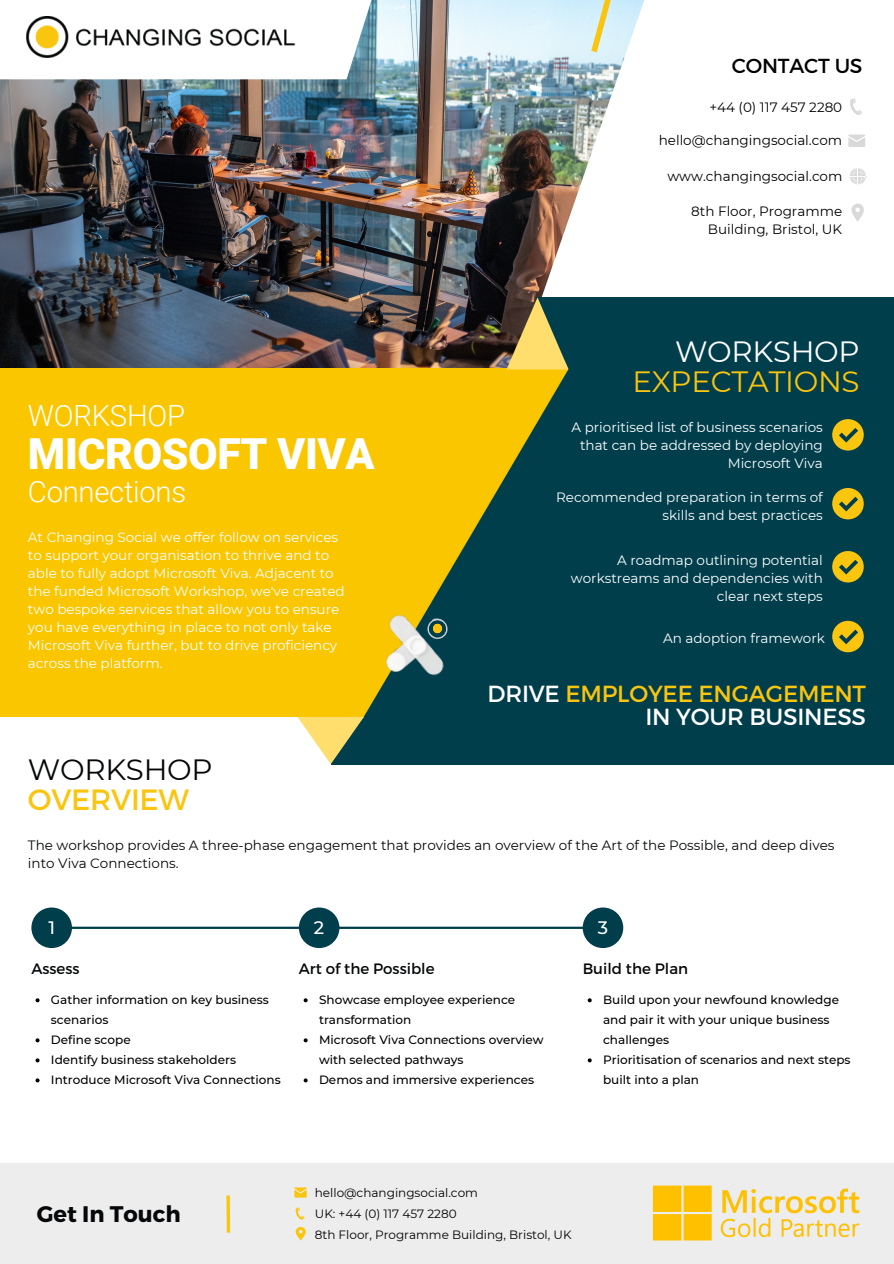
<style>
.page{position:relative;width:894px;height:1264px;background:#fff}
.page>*{position:absolute;margin:0;border:0;box-sizing:border-box;transform-origin:0 0}
.t1{font:900 42.75px "Roboto";letter-spacing:-.01em;color:#fff}
.t2{font:29.25px/29.2px "Montserrat";letter-spacing:-.01em;color:#fac50f;text-align:right}
.t3{font:300 29.25px "Roboto";letter-spacing:-.01em;color:#fff}
.t4{font:29.25px "Montserrat";letter-spacing:-.01em;color:#050709}
.t5{font:23.25px/23.7px "Montserrat";letter-spacing:-.01em;color:#fff;text-align:right}
.t6{font:700 22.5px "Montserrat";color:#050709}
.t7{font:20.25px "Montserrat";letter-spacing:-.01em;color:#000}
.t8{font:500 18px "Montserrat";color:#fff}
.t9{font:15px "Montserrat";color:#050709}
.t10{font:13.5px/18px "Montserrat";color:#fff;text-align:right}
.t11{font:13.5px/18px "Montserrat";color:#050709}
.t12{font:13.5px/18px "Montserrat";color:#000;text-align:right}
.t13{font:500 12px/20px "Montserrat";color:#000}
.t14{font:12px "Montserrat";color:#000}
.s1{color:#fff}
.s2{color:#fac50f}
</style>
<div class="page">
<div style="left:0;top:1163px;width:893px;height:100px;background:#ededed"></div>
<svg style="left:226px;top:1195px;width:4px;height:37px"></svg>
<div style="left:0;top:297px;width:893px;height:467px;background:#003e4c"></div>
<img style="left:0;top:368px;width:567px;height:349px">
<img style="left:0;top:0;width:506px;height:368px">
<svg style="left:0;top:0;width:430px;height:79px"></svg>
<div style="left:0;top:717px;width:331px;height:120px;background:#fff"></div>
<div style="left:832px;top:419px;width:31px;height:31px;background:#fac50f;border-radius:50%"></div>
<svg style="left:839px;top:428px;width:18px;height:14px"></svg>
<div style="left:832px;top:488px;width:31px;height:31px;background:#fac50f;border-radius:50%"></div>
<svg style="left:839px;top:497px;width:18px;height:14px"></svg>
<div style="left:832px;top:551px;width:31px;height:31px;background:#fac50f;border-radius:50%"></div>
<svg style="left:839px;top:560px;width:18px;height:14px"></svg>
<div style="left:832px;top:621px;width:31px;height:31px;background:#fac50f;border-radius:50%"></div>
<svg style="left:839px;top:629px;width:18px;height:15px"></svg>
<svg style="left:297px;top:717px;width:67px;height:47px"></svg>
<img style="left:372px;top:601px;width:95px;height:93px">
<img style="left:27px;top:16px;width:280px;height:42px">
<svg style="left:295px;top:1207px;width:9px;height:12px"></svg>
<svg style="left:294px;top:1187px;width:12px;height:10px"></svg>
<svg style="left:295px;top:1227px;width:11px;height:13px"></svg>
<hr style="left:66px;top:926px;width:531px;height:2px;background:#003e4c">
<div style="left:31px;top:907px;width:41px;height:41px;background:#003e4c;border-radius:50%"></div>
<div style="left:299px;top:907px;width:40px;height:41px;background:#003e4c;border-radius:50%"></div>
<div style="left:582px;top:907px;width:41px;height:41px;background:#003e4c;border-radius:50%"></div>
<img style="left:456px;top:0;width:411px;height:326px">
<svg style="left:506px;top:297px;width:64px;height:75px"></svg>
<div style="left:570px;top:297px;width:323px;height:74px;background:#003e4c"></div>
<svg style="left:849px;top:98px;width:13px;height:17px"></svg>
<svg style="left:848px;top:134px;width:17px;height:13px"></svg>
<svg style="left:851px;top:203px;width:12px;height:18px"></svg>
<svg style="left:849px;top:168px;width:17px;height:17px"></svg>
<img style="left:652px;top:1185px;width:208px;height:56px">
<svg style="left:426px;top:618px;width:22px;height:21px"></svg>
<svg style="left:36px;top:998px;width:4px;height:4px"></svg>
<svg style="left:36px;top:1038px;width:4px;height:4px"></svg>
<svg style="left:36px;top:1058px;width:4px;height:4px"></svg>
<svg style="left:36px;top:1078px;width:4px;height:4px"></svg>
<svg style="left:303px;top:998px;width:4px;height:4px"></svg>
<svg style="left:303px;top:1038px;width:4px;height:4px"></svg>
<svg style="left:303px;top:1078px;width:4px;height:4px"></svg>
<svg style="left:587px;top:998px;width:4px;height:4px"></svg>
<svg style="left:587px;top:1058px;width:4px;height:4px"></svg>
<p class="t3" style="left:28px;top:399px;width:158px">WORKSHOP</p>
<p class="t1" style="left:28px;top:429px;width:348px">MICROSOFT VIVA</p>
<p class="t3" style="left:28px;top:475px;width:160px">Connections</p>
<p class="t10" style="left:28px;top:528px;width:318px;text-align:left">At Changing Social we offer follow on services to support your organisation to thrive and to able to fully adopt Microsoft Viva. Adjacent to the funded Microsoft Workshop, we've created two bespoke services that allow you to ensure you have everything in place to not only take Microsoft Viva further, but to drive proficiency across the platform.</p>
<p class="t4" style="left:28px;top:752px;width:186px">WORKSHOP</p>
<p class="t2" style="left:28px;top:783px;width:162px">OVERVIEW</p>
<p class="t7" style="left:731px;top:52px;width:132px">CONTACT US</p>
<p class="t12" style="left:709px;top:98px;width:134px">+44 (0) 117 457 2280</p>
<p class="t12" style="left:658px;top:131px;width:185px">hello@changingsocial.com</p>
<p class="t12" style="left:667px;top:167px;width:176px">www.changingsocial.com</p>
<p class="t12" style="left:691px;top:202px;width:152px">8th Floor, Programme<br>Building, Bristol, UK</p>
<p class="t2" style="left:632px;top:337px;width:229px"><span class="s1">WORKSHOP<br></span>EXPECTATIONS</p>
<p class="t10" style="left:571px;top:417px;width:253px">A prioritised list of business scenarios that can be addressed by deploying<br>Microsoft Viva</p>
<p class="t10" style="left:556px;top:488px;width:268px">Recommended preparation in terms of skills and best practices</p>
<p class="t10" style="left:570px;top:551px;width:253px">A roadmap outlining potential workstreams and dependencies with clear next steps</p>
<p class="t10" style="left:662px;top:629px;width:163px">An adoption framework</p>
<p class="t5" style="left:487px;top:680px;width:380px">DRIVE <span class="s2">EMPLOYEE ENGAGEMENT<br></span>IN YOUR BUSINESS</p>
<p class="t11" style="left:28px;top:836px;width:807px">The workshop provides A three-phase engagement that provides an overview of the Art of the Possible, and deep dives into Viva Connections.</p>
<p class="t8" style="left:48px;top:916px;width:8px">1</p>
<p class="t8" style="left:314px;top:916px;width:12px">2</p>
<p class="t8" style="left:597px;top:916px;width:12px">3</p>
<p class="t9" style="left:31px;top:959px;width:50px">Assess</p>
<p class="t9" style="left:299px;top:959px;width:137px">Art of the Possible</p>
<p class="t9" style="left:582px;top:959px;width:107px">Build the Plan</p>
<p class="t13" style="left:51px;top:990px;width:219px">Gather information on key business scenarios</p>
<p class="t13" style="left:51px;top:1030px;width:81px">Define scope</p>
<p class="t13" style="left:51px;top:1050px;width:186px">Identify business stakeholders</p>
<p class="t13" style="left:51px;top:1070px;width:231px">Introduce Microsoft Viva Connections</p>
<p class="t13" style="left:319px;top:990px;width:198px">Showcase employee experience transformation</p>
<p class="t13" style="left:319px;top:1030px;width:226px">Microsoft Viva Connections overview with selected pathways</p>
<p class="t13" style="left:319px;top:1070px;width:216px">Demos and immersive experiences</p>
<p class="t13" style="left:603px;top:990px;width:237px">Build upon your newfound knowledge and pair it with your unique business challenges</p>
<p class="t13" style="left:603px;top:1050px;width:249px">Prioritisation of scenarios and next steps built into a plan</p>
<p class="t6" style="left:37px;top:1199px;width:145px">Get In Touch</p>
<p class="t14" style="left:315px;top:1185px;width:165px">hello@changingsocial.com</p>
<p class="t14" style="left:315px;top:1206px;width:143px">UK: +44 (0) 117 457 2280</p>
<p class="t14" style="left:315px;top:1227px;width:258px">8th Floor, Programme Building, Bristol, UK</p>
</div>
